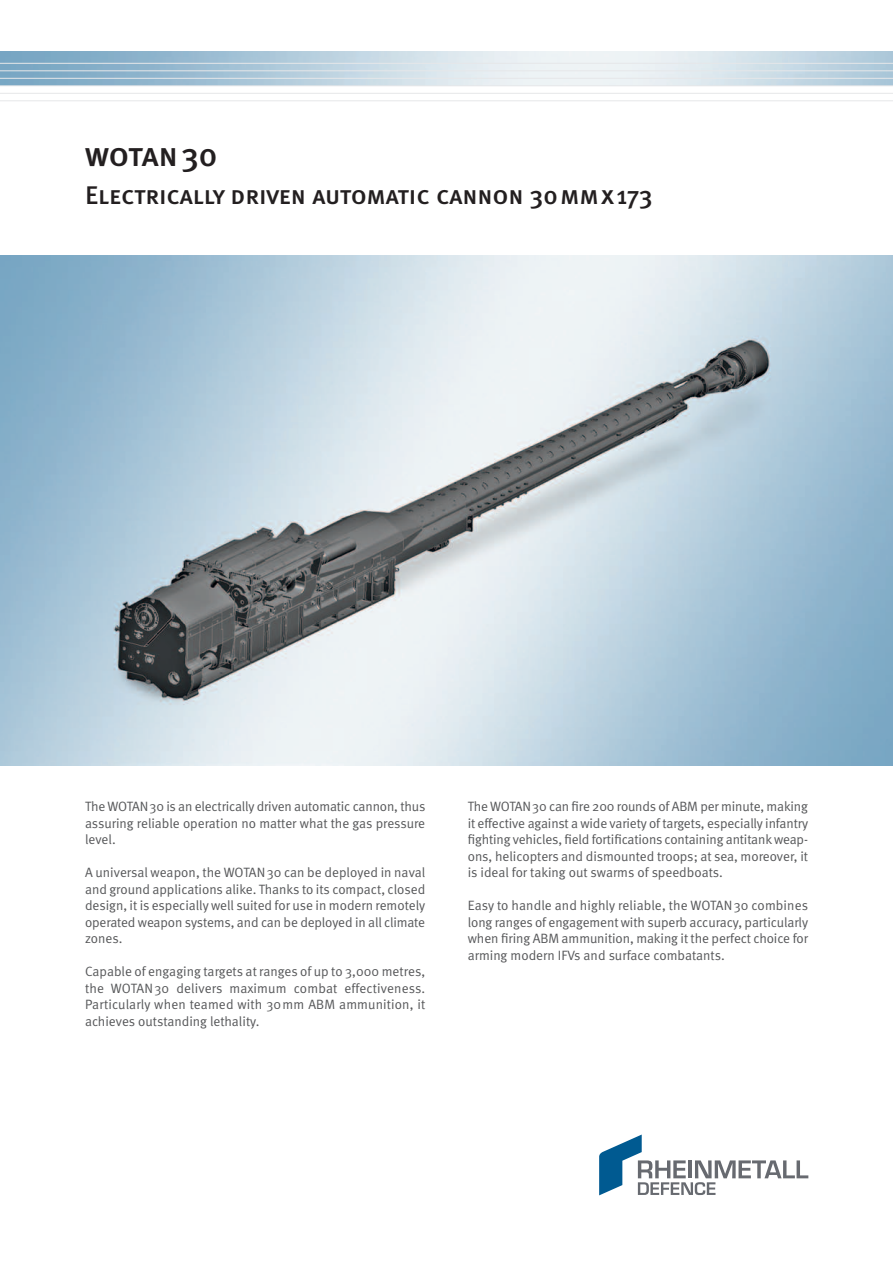
<style>
.page{position:relative;width:893px;height:1263px;background:#fff}
.page>*{position:absolute;margin:0;border:0;box-sizing:border-box;transform-origin:0 0}
.t1{font:33px "Meta Medium Caps";letter-spacing:-.005em;color:#231f20}
.t2{font:25.5px "Meta Medium Caps";color:#231f20}
.t3{font:13.5px/16.5px "Meta Normal";color:#57585a;text-align:justify}
</style>
<div class="page">
<hr style="left:0;top:63px;width:893px;height:1px;background:#e6e7e9">
<hr style="left:0;top:70px;width:893px;height:1px;background:#e6e7e9">
<hr style="left:0;top:78px;width:893px;height:1px;background:#e6e7e9">
<hr style="left:0;top:85px;width:893px;height:1px;background:#e6e7e9">
<hr style="left:0;top:93px;width:893px;height:1px;background:#e6e7e9">
<hr style="left:0;top:100px;width:893px;height:1px;background:#e6e7e9">
<img style="left:0;top:255px;width:893px;height:510px">
<svg style="left:599px;top:1134px;width:209px;height:61px"></svg>
<h1 class="t1" style="left:85px;top:136px;width:134px">wotan30</h1>
<h2 class="t2" style="left:85px;top:180px;width:569px">Electrically driven automatic cannon 30mmx173</h2>
<p class="t3" style="left:85px;top:798px;width:342px">The WOTAN30 is an electrically driven automatic cannon, thus assuring reliable operation no matter what the gas pressure level.</p>
<p class="t3" style="left:85px;top:864px;width:342px">A universal weapon, the WOTAN30 can be deployed in naval and ground applications alike. Thanks to its compact, closed design, it is especially well suited for use in modern remotely operated weapon systems, and can be deployed in all climate zones.</p>
<p class="t3" style="left:85px;top:963px;width:342px">Capable of engaging targets at ranges of up to 3,000 metres, the WOTAN30 delivers maximum combat effectiveness.<br>Particularly when teamed with 30mm ABM ammunition, it achieves outstanding lethality.</p>
<p class="t3" style="left:468px;top:798px;width:342px">The WOTAN30 can fire 200 rounds of ABM per minute, making it effective against a wide variety of targets, especially infantry fighting vehicles, field fortifications containing antitank weap&shy;ons, helicopters and dismounted troops; at sea, moreover, it is ideal for taking out swarms of speedboats.</p>
<p class="t3" style="left:468px;top:897px;width:342px">Easy to handle and highly reliable, the WOTAN30 combines long ranges of engagement with superb accuracy, particularly when firing ABM ammunition, making it the perfect choice for arming modern IFVs and surface combatants.</p>
</div>
